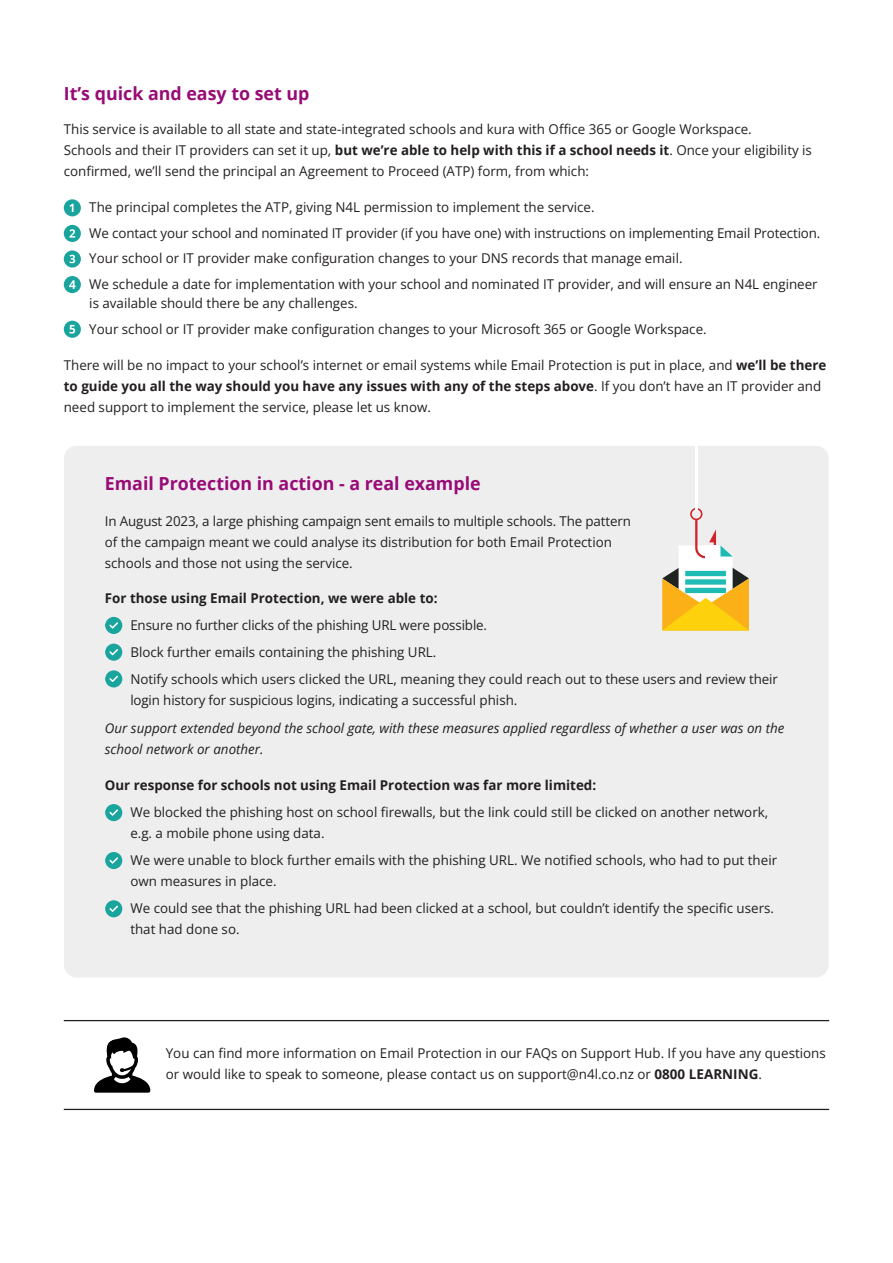
<style>
.page{position:relative;width:893px;height:1263px;background:#fff}
.page>*{position:absolute;margin:0;border:0;box-sizing:border-box;transform-origin:0 0}
.t1{font:700 18px "Open Sans";color:#980b76}
.t2{font:13.5px/21px "Open Sans";color:#231f20}
.t3{font:italic 13.5px/21px "Open Sans";color:#231f20}
.t4{font:700 13.5px "Open Sans";color:#231f20}
.s1{font-weight:700}
</style>
<div class="page">
<div style="left:64px;top:446px;width:765px;height:531px;background:#eeeeef;border-radius:13px"></div>
<div style="left:105px;top:617px;width:17px;height:17px;background:#1aa49e;border-radius:50%"></div>
<svg style="left:109px;top:622px;width:9px;height:6px"></svg>
<div style="left:105px;top:644px;width:17px;height:17px;background:#1aa49e;border-radius:50%"></div>
<svg style="left:109px;top:649px;width:9px;height:6px"></svg>
<div style="left:105px;top:670px;width:17px;height:17px;background:#1aa49e;border-radius:50%"></div>
<svg style="left:109px;top:676px;width:9px;height:6px"></svg>
<div style="left:105px;top:804px;width:17px;height:17px;background:#1aa49e;border-radius:50%"></div>
<svg style="left:109px;top:809px;width:9px;height:7px"></svg>
<div style="left:105px;top:852px;width:17px;height:17px;background:#1aa49e;border-radius:50%"></div>
<svg style="left:109px;top:857px;width:9px;height:7px"></svg>
<div style="left:105px;top:900px;width:17px;height:17px;background:#1aa49e;border-radius:50%"></div>
<svg style="left:109px;top:906px;width:9px;height:6px"></svg>
<hr style="left:695px;top:370px;width:2px;height:139px;background:#fff">
<svg style="left:662px;top:507px;width:87px;height:123px"></svg>
<hr style="left:64px;top:1020px;width:765px;height:1px;background:#231f20">
<hr style="left:64px;top:1109px;width:765px;height:1px;background:#231f20">
<svg style="left:94px;top:1037px;width:56px;height:56px"></svg>
<div style="left:64px;top:276px;width:17px;height:17px;background:#1aa49e;border-radius:50%"></div>
<svg style="left:69px;top:280px;width:7px;height:9px"></svg>
<div style="left:64px;top:321px;width:17px;height:17px;background:#1aa49e;border-radius:50%"></div>
<svg style="left:69px;top:325px;width:6px;height:9px"></svg>
<svg style="left:64px;top:250px;width:17px;height:18px"></svg>
<svg style="left:70px;top:255px;width:5px;height:8px"></svg>
<div style="left:64px;top:199px;width:17px;height:17px;background:#1aa49e;border-radius:50%"></div>
<svg style="left:69px;top:204px;width:5px;height:8px"></svg>
<div style="left:64px;top:225px;width:17px;height:17px;background:#1aa49e;border-radius:50%"></div>
<svg style="left:69px;top:229px;width:6px;height:9px"></svg>
<p class="t1" style="left:64px;top:80px;width:247px">It’s quick and easy to set up</p>
<p class="t2" style="left:64px;top:118px;width:750px">This service is available to all state and state-integrated schools and kura with Office 365 or Google Workspace.<br>Schools and their IT providers can set it up, <span class="s1">but we’re able to help with this if a school needs it</span>. Once your eligibility is confirmed, we’ll send the principal an Agreement to Proceed (ATP) form, from which:</p>
<p class="t2" style="left:89px;top:196px;width:507px">The principal completes the ATP, giving N4L permission to implement the service.</p>
<p class="t2" style="left:89px;top:222px;width:733px">We contact your school and nominated IT provider (if you have one) with instructions on implementing Email Protection.</p>
<p class="t2" style="left:89px;top:247px;width:595px">Your school or IT provider make configuration changes to your DNS records that manage email.</p>
<p class="t2" style="left:89px;top:274px;width:730px;line-height:19.5px">We schedule a date for implementation with your school and nominated IT provider, and will ensure an N4L engineer is available should there be any challenges.</p>
<p class="t2" style="left:89px;top:318px;width:619px">Your school or IT provider make configuration changes to your Microsoft 365 or Google Workspace.</p>
<p class="t2" style="left:64px;top:354px;width:764px">There will be no impact to your school’s internet or email systems while Email Protection is put in place, and <span class="s1">we’ll be there to guide you all the way should you have any issues with any of the steps above</span>. If you don’t have an IT provider and need support to implement the service, please let us know.</p>
<p class="t1" style="left:105px;top:471px;width:377px">Email Protection in action - a real example</p>
<p class="t2" style="left:105px;top:511px;width:528px">In August 2023, a large phishing campaign sent emails to multiple schools. The pattern of the campaign meant we could analyse its distribution for both Email Protection schools and those not using the service.</p>
<p class="t4" style="left:105px;top:588px;width:334px">For those using Email Protection, we were able to:</p>
<p class="t2" style="left:105px;top:614px;width:384px">• Ensure no further clicks of the phishing URL were possible.</p>
<p class="t2" style="left:105px;top:641px;width:333px">• Block further emails containing the phishing URL.</p>
<p class="t2" style="left:130px;top:668px;width:649px;text-indent:-26px">• Notify schools which users clicked the URL, meaning they could reach out to these users and review their login history for suspicious logins, indicating a successful phish.</p>
<p class="t3" style="left:105px;top:718px;width:681px">Our support extended beyond the school gate, with these measures applied regardless of whether a user was on the school network or another.</p>
<p class="t4" style="left:105px;top:776px;width:493px">Our response for schools not using Email Protection was far more limited:</p>
<p class="t2" style="left:130px;top:802px;width:639px;text-indent:-26px">• We blocked the phishing host on school firewalls, but the link could still be clicked on another network, e.g. a mobile phone using data.</p>
<p class="t2" style="left:130px;top:850px;width:648px;text-indent:-26px">• We were unable to block further emails with the phishing URL. We notified schools, who had to put their own measures in place.</p>
<p class="t2" style="left:130px;top:898px;width:645px;text-indent:-26px">• We could see that the phishing URL had been clicked at a school, but couldn’t identify the specific users. that had done so.</p>
<p class="t2" style="left:166px;top:1042px;width:661px">You can find more information on Email Protection in our FAQs on Support Hub. If you have any questions or would like to speak to someone, please contact us on support@n4l.co.nz or <span class="s1">0800 LEARNING</span>.</p>
</div>
